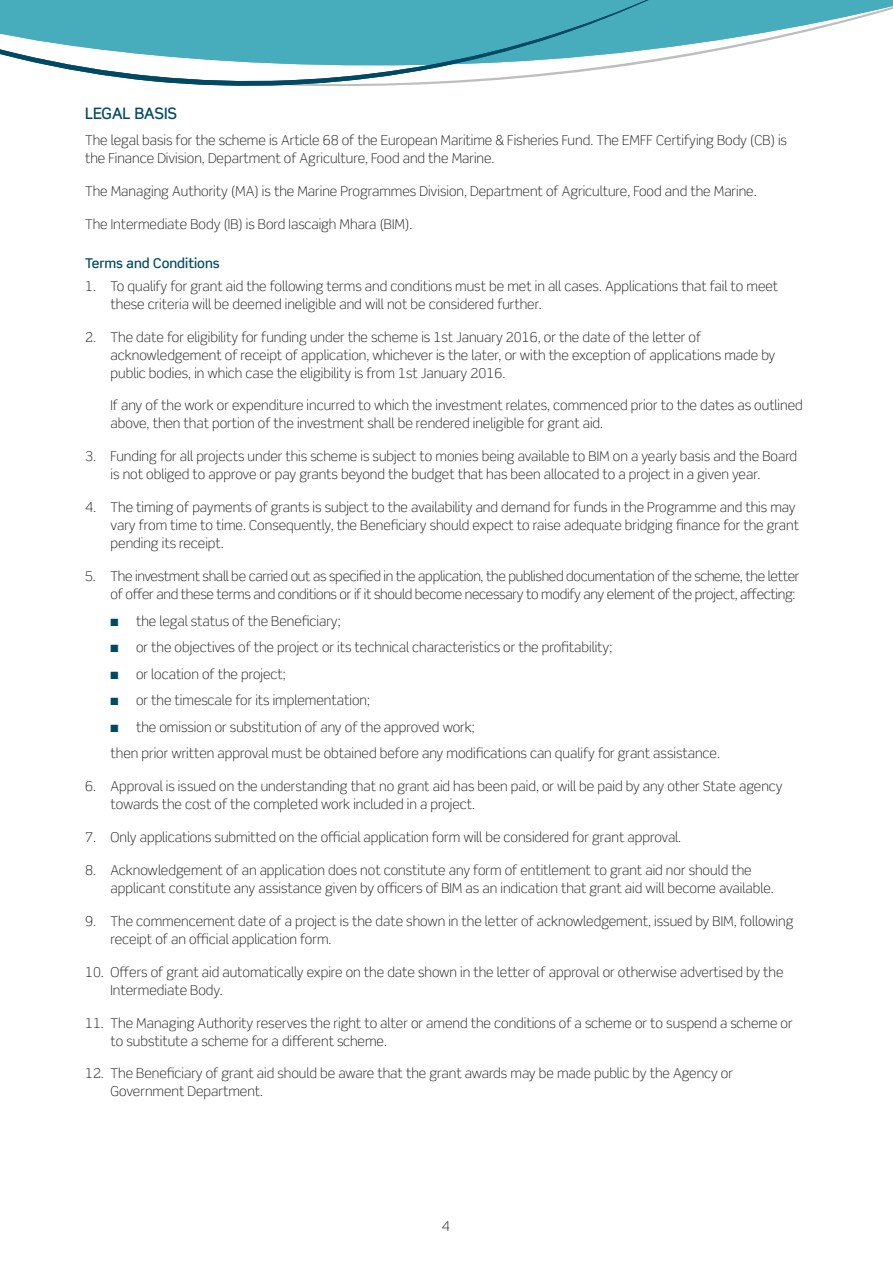
<style>
.page{position:relative;width:893px;height:1263px;background:#fff}
.page>*{position:absolute;margin:0;border:0;box-sizing:border-box;transform-origin:0 0}
.t1{font:500 15.75px "Scene Pro";color:#004964}
.t2{font:300 13.5px/18px "Scene Pro";color:#231f20}
.t3{font:300 13.5px/18px "Scene Pro";letter-spacing:-.02em;color:#231f20;text-align:right}
.t4{font:500 13.5px "Scene Pro";color:#004964}
.s1{color:#004964}
</style>
<div class="page">
<svg style="left:681px;top:0;width:212px;height:57px"></svg>
<svg style="left:0;top:0;width:681px;height:86px;fill:#47adbd"></svg>
<p class="t1" style="left:85px;top:103px;width:94px">LEGAL BASIS</p>
<p class="t2" style="left:85px;top:131px;width:703px">The legal basis for the scheme is Article 68 of the European Maritime &amp; Fisheries Fund. The EMFF Certifying Body (CB) is the Finance Division, Department of Agriculture, Food and the Marine.</p>
<p class="t2" style="left:85px;top:182px;width:673px">The Managing Authority (MA) is the Marine Programmes Division, Department of Agriculture, Food and the Marine.</p>
<p class="t2" style="left:85px;top:215px;width:329px">The Intermediate Body (IB) is Bord Iascaigh Mhara (BIM).</p>
<p class="t4" style="left:85px;top:255px;width:136px">Terms and Conditions</p>
<p class="t2" style="left:111px;top:277px;width:669px;text-indent:-26px">1. To qualify for grant aid the following terms and conditions must be met in all cases. Applications that fail to meet these criteria will be deemed ineligible and will not be considered further.</p>
<p class="t2" style="left:111px;top:328px;width:666px;text-indent:-26px">2. The date for eligibility for funding under the scheme is 1st January 2016, or the date of the letter of acknowledgement of receipt of application, whichever is the later, or with the exception of applications made by public bodies, in which case the eligibility is from 1st January 2016.</p>
<p class="t2" style="left:111px;top:397px;width:694px">If any of the work or expenditure incurred to which the investment relates, commenced prior to the dates as outlined above, then that portion of the investment shall be rendered ineligible for grant aid.</p>
<p class="t2" style="left:111px;top:448px;width:688px;text-indent:-26px">3. Funding for all projects under this scheme is subject to monies being available to BIM on a yearly basis and the Board is not obliged to approve or pay grants beyond the budget that has been allocated to a project in a given year.</p>
<p class="t2" style="left:111px;top:498px;width:690px;text-indent:-26px">4. The timing of payments of grants is subject to the availability and demand for funds in the Programme and this may vary from time to time. Consequently, the Beneficiary should expect to raise adequate bridging finance for the grant pending its receipt.</p>
<p class="t3" style="left:85px;top:567px;width:716px">5. The investment shall be carried out as specified in the application, the published documentation of the scheme, the letter of offer and these terms and conditions or if it should become necessary to modify any element of the project, affecting:</p>
<p class="t2" style="left:111px;top:612px;width:232px"><span class="s1">■</span> the legal status of the Beneficiary;</p>
<p class="t2" style="left:111px;top:638px;width:503px"><span class="s1">■</span> or the objectives of the project or its technical characteristics or the profitability;</p>
<p class="t2" style="left:111px;top:665px;width:177px"><span class="s1">■</span> or location of the project;</p>
<p class="t2" style="left:111px;top:691px;width:261px"><span class="s1">■</span> or the timescale for its implementation;</p>
<p class="t2" style="left:111px;top:714px;width:611px;line-height:26.5px"><span class="s1">■</span> the omission or substitution of any of the approved work;<br>then prior written approval must be obtained before any modifications can qualify for grant assistance.</p>
<p class="t2" style="left:111px;top:777px;width:673px;text-indent:-26px">6. Approval is issued on the understanding that no grant aid has been paid, or will be paid by any other State agency towards the cost of the completed work included in a project.</p>
<p class="t2" style="left:85px;top:828px;width:598px">7. Only applications submitted on the official application form will be considered for grant approval.</p>
<p class="t2" style="left:111px;top:861px;width:665px;text-indent:-26px">8. Acknowledgement of an application does not constitute any form of entitlement to grant aid nor should the applicant constitute any assistance given by officers of BIM as an indication that grant aid will become available.</p>
<p class="t2" style="left:111px;top:912px;width:684px;text-indent:-26px">9. The commencement date of a project is the date shown in the letter of acknowledgement, issued by BIM, following receipt of an official application form.</p>
<p class="t2" style="left:111px;top:963px;width:674px;text-indent:-26px">10. Offers of grant aid automatically expire on the date shown in the letter of approval or otherwise advertised by the<br>Intermediate Body.</p>
<p class="t2" style="left:111px;top:1014px;width:684px;text-indent:-26px">11. The Managing Authority reserves the right to alter or amend the conditions of a scheme or to suspend a scheme or to substitute a scheme for a different scheme.</p>
<p class="t2" style="left:111px;top:1065px;width:624px;text-indent:-26px">12. The Beneficiary of grant aid should be aware that the grant awards may be made public by the Agency or<br>Government Department.</p>
<p class="t2" style="left:442px;top:1217px;width:9px">4</p>
</div>
